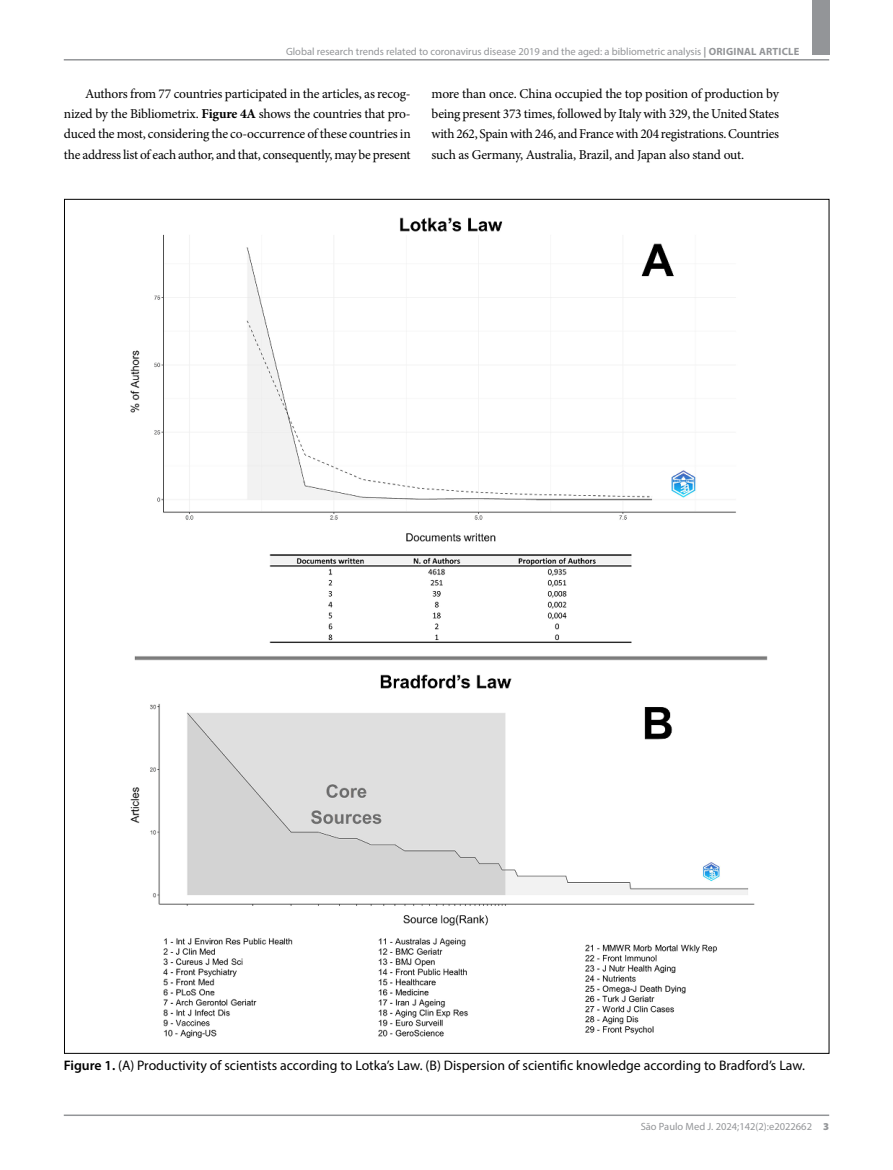
<style>
.page{position:relative;width:893px;height:1170px;background:#fff}
.page>*{position:absolute;margin:0;border:0;box-sizing:border-box;transform-origin:0 0}
.t1{font:13.8px "Myriad Pro";color:#000}
.t2{font:13.5px/20.2px "Minion Pro";letter-spacing:-.02em;color:#000;text-align:justify}
.t3{font:10.5px "Myriad Pro";color:#939598}
.s1{font-weight:700}
.s2{font-weight:600}
.s3{font-weight:900}
</style>
<div class="page">
<div style="left:812px;top:0;width:17px;height:55px;background:#939598"></div>
<hr style="left:64px;top:59px;width:765px;height:2px;background:#939598">
<hr style="left:64px;top:1114px;width:765px;height:1px;background:#939598">
<img style="left:130px;top:217px;width:638px;height:821px">
<p class="t3" style="left:286px;top:45px;width:515px">Global research trends related to coronavirus disease 2019 and the aged: a bibliometric analysis <span class="s1">| ORIGINAL ARTICLE</span></p>
<p class="t2" style="left:64px;top:83px;width:348px;text-indent:21px">Authors from 77 countries participated in the articles, as recog&shy;nized by the Bibliometrix. <span class="s1">Figure 4A</span> shows the countries that pro&shy;duced the most, considering the co-occurrence of these countries in the address list of each author, and that, consequently, may be present</p>
<p class="t2" style="left:432px;top:83px;width:349px">more than once. China occupied the top position of production by being present 373 times, followed by Italy with 329, the United States with 262, Spain with 246, and France with 204 registrations. Countries such as Germany, Australia, Brazil, and Japan also stand out.</p>
<p class="t1" style="left:64px;top:1057px;width:743px"><span class="s2">Figure 1.</span> (A) Productivity of scientists according to Lotka’s Law. (B) Dispersion of scientific knowledge according to Bradford’s Law.</p>
<p class="t3" style="left:641px;top:1119px;width:190px">São Paulo Med J. 2024;142(2):e2022662 <span class="s3">3</span></p>
</div>
